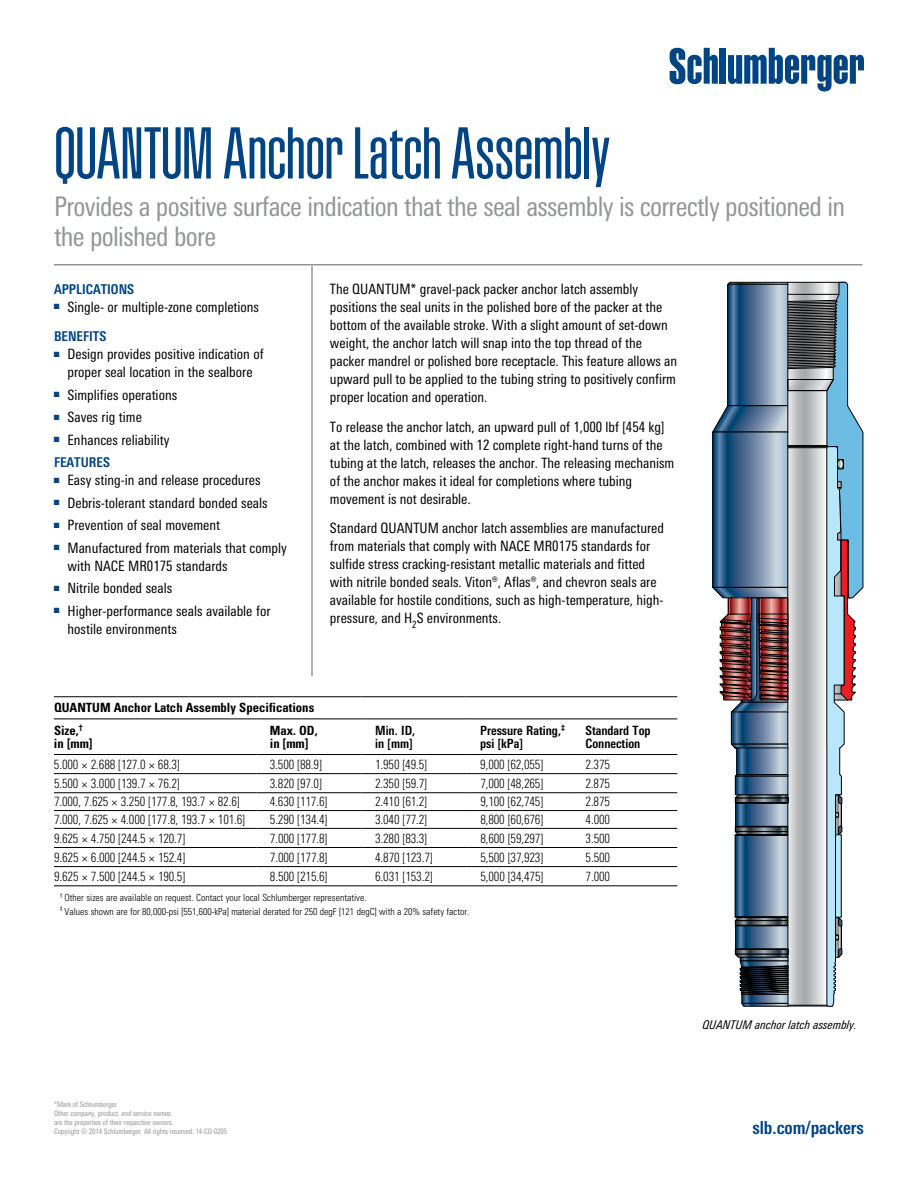
<style>
.page{position:relative;width:918px;height:1188px;background:#fff}
.page>*{position:absolute;margin:0;border:0;box-sizing:border-box;transform-origin:0 0}
.t1{font:300 72px "Schlumberger Con";letter-spacing:-.04em;color:#004483}
.t2{font:condensed 27px/30px "Univers Next Pro";letter-spacing:-.025em;color:#939598}
.t3{font:700 condensed 18px "Univers Next Pro";color:#004483}
.t4{font:condensed 14.25px/18px "Univers Next Pro";color:#000}
.t5{font:700 condensed 13.5px "Univers Next Pro";color:#004483}
.t6{font:300 condensed 12.75px "Univers Next Pro";letter-spacing:-.01em;color:#000}
.t7{font:700 condensed 12.75px/22.5px "Univers LT Std";color:#000}
.t8{font:700 condensed 12.75px/13.5px "Univers Next Pro";color:#000}
.t9{font:italic condensed 12px "Univers Next Pro";color:#000}
.t10{font:300 condensed 9.75px/13.5px "Univers LT Std";color:#000}
.t11{font:condensed 7.5px/9px "Univers Next Pro";letter-spacing:-.015em;color:#939598}
</style>
<div class="page">
<div style="left:720px;top:48px;width:6px;height:36px;background:#004483"></div>
<svg style="left:728px;top:48px;width:136px;height:44px"></svg>
<svg style="left:670px;top:48px;width:48px;height:36px"></svg>
<hr style="left:311px;top:198px;width:2px;height:478px;background:#939598">
<div style="left:54px;top:117px;width:810px;height:149px;background:#fff"></div>
<hr style="left:54px;top:264px;width:808px;height:2px;background:#939598">
<svg style="left:712px;top:282px;width:151px;height:725px"></svg>
<hr style="left:54px;top:696px;width:202px;height:1px;background:#000">
<hr style="left:256px;top:696px;width:106px;height:1px;background:#000">
<hr style="left:362px;top:696px;width:105px;height:1px;background:#000">
<hr style="left:467px;top:696px;width:105px;height:1px;background:#000">
<hr style="left:572px;top:696px;width:105px;height:1px;background:#000">
<hr style="left:54px;top:754px;width:202px;height:1px;background:#000">
<hr style="left:54px;top:847px;width:202px;height:1px;background:#000">
<hr style="left:54px;top:866px;width:202px;height:1px;background:#000">
<hr style="left:54px;top:719px;width:202px;height:1px;background:#000">
<hr style="left:256px;top:719px;width:106px;height:1px;background:#000">
<hr style="left:362px;top:719px;width:105px;height:1px;background:#000">
<hr style="left:467px;top:719px;width:105px;height:1px;background:#000">
<hr style="left:572px;top:719px;width:105px;height:1px;background:#000">
<hr style="left:362px;top:754px;width:105px;height:1px;background:#000">
<hr style="left:467px;top:754px;width:105px;height:1px;background:#000">
<hr style="left:572px;top:754px;width:105px;height:1px;background:#000">
<hr style="left:362px;top:885px;width:105px;height:1px;background:#000">
<hr style="left:467px;top:885px;width:105px;height:1px;background:#000">
<hr style="left:572px;top:885px;width:105px;height:1px;background:#000">
<hr style="left:54px;top:773px;width:202px;height:1px;background:#000">
<hr style="left:54px;top:792px;width:202px;height:1px;background:#000">
<hr style="left:54px;top:810px;width:202px;height:1px;background:#000">
<hr style="left:256px;top:773px;width:106px;height:1px;background:#000">
<hr style="left:256px;top:792px;width:106px;height:1px;background:#000">
<hr style="left:256px;top:810px;width:106px;height:1px;background:#000">
<hr style="left:256px;top:885px;width:106px;height:1px;background:#000">
<hr style="left:256px;top:754px;width:106px;height:1px;background:#000">
<hr style="left:362px;top:792px;width:105px;height:1px;background:#000">
<hr style="left:467px;top:792px;width:105px;height:1px;background:#000">
<hr style="left:362px;top:810px;width:105px;height:1px;background:#000">
<hr style="left:467px;top:810px;width:105px;height:1px;background:#000">
<hr style="left:362px;top:847px;width:105px;height:1px;background:#000">
<hr style="left:467px;top:847px;width:105px;height:1px;background:#000">
<hr style="left:572px;top:847px;width:105px;height:1px;background:#000">
<hr style="left:362px;top:866px;width:105px;height:1px;background:#000">
<hr style="left:467px;top:866px;width:105px;height:1px;background:#000">
<hr style="left:572px;top:866px;width:105px;height:1px;background:#000">
<hr style="left:54px;top:828px;width:202px;height:1px;background:#000">
<hr style="left:362px;top:773px;width:105px;height:1px;background:#000">
<hr style="left:467px;top:773px;width:105px;height:1px;background:#000">
<hr style="left:362px;top:828px;width:105px;height:1px;background:#000">
<hr style="left:467px;top:828px;width:105px;height:1px;background:#000">
<hr style="left:572px;top:828px;width:105px;height:1px;background:#000">
<hr style="left:256px;top:847px;width:106px;height:1px;background:#000">
<hr style="left:54px;top:885px;width:202px;height:1px;background:#000">
<hr style="left:572px;top:773px;width:105px;height:1px;background:#000">
<hr style="left:572px;top:792px;width:105px;height:1px;background:#000">
<hr style="left:572px;top:810px;width:105px;height:1px;background:#000">
<hr style="left:256px;top:828px;width:106px;height:1px;background:#000">
<hr style="left:256px;top:866px;width:106px;height:1px;background:#000">
<h1 class="t1" style="left:54px;top:117px;width:559px">QUANTUM Anchor Latch Assembly</h1>
<h2 class="t2" style="left:54px;top:191px;width:793px">Provides a positive surface indication that the seal assembly is correctly positioned in the polished bore</h2>
<p class="t5" style="left:54px;top:281px;width:82px">APPLICATIONS</p>
<p class="t4" style="left:54px;top:297px;width:207px"><sup>■</sup> Single- or multiple-zone completions</p>
<p class="t5" style="left:54px;top:328px;width:54px">BENEFITS</p>
<p class="t4" style="left:54px;top:345px;width:211px;text-align:center"><sup>■</sup> Design provides positive indication of proper seal location in the sealbore</p>
<p class="t4" style="left:54px;top:385px;width:125px"><sup>■</sup> Simplifies operations</p>
<p class="t4" style="left:54px;top:408px;width:89px"><sup>■</sup> Saves rig time</p>
<p class="t4" style="left:54px;top:430px;width:117px"><sup>■</sup> Enhances reliability</p>
<p class="t5" style="left:54px;top:454px;width:57px">FEATURES</p>
<p class="t4" style="left:54px;top:471px;width:208px"><sup>■</sup> Easy sting-in and release procedures</p>
<p class="t4" style="left:54px;top:493px;width:215px"><sup>■</sup> Debris-tolerant standard bonded seals</p>
<p class="t4" style="left:54px;top:516px;width:168px"><sup>■</sup> Prevention of seal movement</p>
<p class="t4" style="left:68px;top:538px;width:221px;text-indent:-14px"><sup>■</sup> Manufactured from materials that comply with NACE MR0175 standards</p>
<p class="t4" style="left:54px;top:579px;width:120px"><sup>■</sup> Nitrile bonded seals</p>
<p class="t4" style="left:68px;top:601px;width:205px;text-indent:-14px"><sup>■</sup> Higher-performance seals available for hostile environments</p>
<p class="t4" style="left:330px;top:280px;width:349px">The QUANTUM* gravel-pack packer anchor latch assembly positions the seal units in the polished bore of the packer at the bottom of the available stroke. With a slight amount of set-down weight, the anchor latch will snap into the top thread of the packer mandrel or polished bore receptacle. This feature allows an upward pull to be applied to the tubing string to positively confirm proper location and operation.</p>
<p class="t4" style="left:330px;top:417px;width:346px">To release the anchor latch, an upward pull of 1,000 lbf [454 kg] at the latch, combined with 12 complete right-hand turns of the tubing at the latch, releases the anchor. The releasing mechanism of the anchor makes it ideal for completions where tubing movement is not desirable.</p>
<p class="t4" style="left:330px;top:519px;width:336px">Standard QUANTUM anchor latch assemblies are manufactured from materials that comply with NACE MR0175 standards for sulfide stress cracking-resistant metallic materials and fitted with nitrile bonded seals. Viton®, Aflas®, and chevron seals are available for hostile conditions, such as high-temperature, high&shy;pressure, and H<sub>2</sub>S environments.</p>
<p class="t7" style="left:54px;top:697px;width:262px">QUANTUM Anchor Latch Assembly Specifications<br>Size,<sup>†</sup></p>
<p class="t7" style="left:54px;top:733px;width:40px">in [mm]</p>
<p class="t7" style="left:270px;top:723px;width:49px;line-height:13.5px">Max. OD, in [mm]</p>
<p class="t8" style="left:375px;top:723px;width:42px">Min. ID, in [mm]</p>
<p class="t8" style="left:480px;top:723px;width:86px">Pressure Rating,<sup>‡ </sup>psi [kPa]</p>
<p class="t8" style="left:586px;top:723px;width:67px">Standard Top<br>Connection</p>
<p class="t6" style="left:54px;top:757px;width:127px">5.000 × 2.688 [127.0 × 68.3]</p>
<p class="t6" style="left:270px;top:757px;width:54px">3.500 [88.9]</p>
<p class="t6" style="left:375px;top:757px;width:54px">1.950 [49.5]</p>
<p class="t6" style="left:480px;top:757px;width:65px">9,000 [62,055]</p>
<p class="t6" style="left:586px;top:757px;width:26px">2.375</p>
<p class="t6" style="left:54px;top:776px;width:127px">5.500 × 3.000 [139.7 × 76.2]</p>
<p class="t6" style="left:270px;top:776px;width:54px">3.820 [97.0]</p>
<p class="t6" style="left:375px;top:776px;width:54px">2.350 [59.7]</p>
<p class="t6" style="left:480px;top:776px;width:65px">7,000 [48,265]</p>
<p class="t6" style="left:586px;top:776px;width:26px">2.875</p>
<p class="t6" style="left:54px;top:795px;width:187px">7.000, 7.625 × 3.250 [177.8, 193.7 × 82.6]</p>
<p class="t6" style="left:270px;top:795px;width:59px">4.630 [117.6]</p>
<p class="t6" style="left:375px;top:795px;width:54px">2.410 [61.2]</p>
<p class="t6" style="left:480px;top:795px;width:65px">9,100 [62,745]</p>
<p class="t6" style="left:586px;top:795px;width:26px">2.875</p>
<p class="t6" style="left:54px;top:812px;width:193px">7.000, 7.625 × 4.000 [177.8, 193.7 × 101.6]</p>
<p class="t6" style="left:270px;top:812px;width:59px">5.290 [134.4]</p>
<p class="t6" style="left:375px;top:812px;width:54px">3.040 [77.2]</p>
<p class="t6" style="left:480px;top:812px;width:65px">8,800 [60,676]</p>
<p class="t6" style="left:586px;top:812px;width:26px">4.000</p>
<p class="t6" style="left:54px;top:831px;width:133px">9.625 × 4.750 [244.5 × 120.7]</p>
<p class="t6" style="left:270px;top:831px;width:59px">7.000 [177.8]</p>
<p class="t6" style="left:375px;top:831px;width:54px">3.280 [83.3]</p>
<p class="t6" style="left:480px;top:831px;width:65px">8,600 [59,297]</p>
<p class="t6" style="left:586px;top:831px;width:26px">3.500</p>
<p class="t6" style="left:54px;top:850px;width:133px">9.625 × 6.000 [244.5 × 152.4]</p>
<p class="t6" style="left:270px;top:850px;width:59px">7.000 [177.8]</p>
<p class="t6" style="left:375px;top:850px;width:59px">4.870 [123.7]</p>
<p class="t6" style="left:480px;top:850px;width:65px">5,500 [37,923]</p>
<p class="t6" style="left:586px;top:850px;width:26px">5.500</p>
<p class="t6" style="left:54px;top:869px;width:133px">9.625 × 7.500 [244.5 × 190.5]</p>
<p class="t6" style="left:270px;top:869px;width:59px">8.500 [215.6]</p>
<p class="t6" style="left:375px;top:869px;width:59px">6.031 [153.2]</p>
<p class="t6" style="left:480px;top:869px;width:65px">5,000 [34,475]</p>
<p class="t6" style="left:586px;top:869px;width:26px">7.000</p>
<p class="t10" style="left:60px;top:891px;width:411px"><sup>†</sup> Other sizes are available on request. Contact your local Schlumberger representative.<br><sup>‡</sup> Values shown are for 80,000-psi [551,600-kPa] material derated for 250 degF [121 degC] with a 20% safety factor.</p>
<p class="t11" style="left:54px;top:1100px;width:175px">*Mark of Schlumberger<br>Other company, product, and service names<br>are the properties of their respective owners.<br>Copyright © 2014 Schlumberger. All rights reserved. 14-CO-0205</p>
<p class="t9" style="left:703px;top:1017px;width:156px">QUANTUM anchor latch assembly.</p>
<p class="t3" style="left:752px;top:1117px;width:113px">slb.com/packers</p>
</div>
